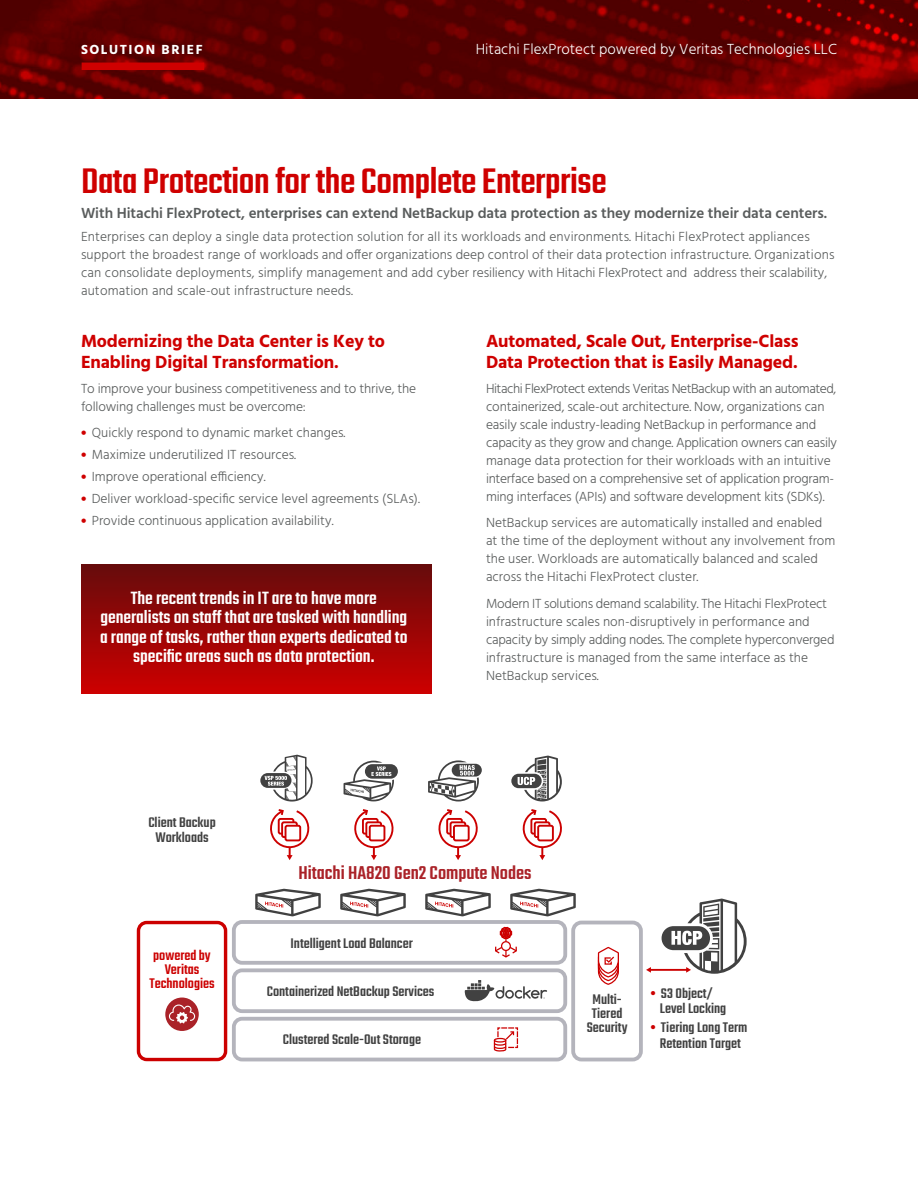
<style>
.page{position:relative;width:918px;height:1188px;background:#fff}
.page>*{position:absolute;margin:0;border:0;box-sizing:border-box;transform-origin:0 0}
.SubHead_Bold_Red{font:500 39px "Teko";letter-spacing:-.01em;color:#cf0000}
.t1{font:500 20.4px "Teko";color:#aa2228}
.t2{font:500 19.5px/19.5px "Teko";color:#fff;text-align:center}
.SubHead_Bold_Red-2{font:700 18px/21px "Hind";letter-spacing:-.01em;color:#cf0000}
.t3{font:500 15.3px/15.3px "Teko";color:#414141;text-align:center}
.t4{font:500 15.3px/14.1px "Teko";color:#c00;text-align:center}
.Small_Subhead{font:600 15px "Hind";letter-spacing:-.005em;color:#595c5c}
.t5{font:300 15px "Hind";color:#fff}
.t6{font:300 13.5px/18px "Hind";color:#595c5c}
.t7{font:700 13.5px "Hind";letter-spacing:.115em;color:#fff}
.s1{font-family:"N Haas Grotesk DS Pro 95 Blk";font-weight:400;color:#cf0000}
.s2{color:#c00}
</style>
<div class="page">
<img style="left:0;top:0;width:918px;height:98px">
<div style="left:81px;top:564px;width:351px;height:129px;background:linear-gradient(to bottom,#650c0c,#cd0000)"></div>
<svg style="left:493px;top:1027px;width:26px;height:25px"></svg>
<div style="left:232px;top:920px;width:335px;height:45px;border:4px solid #b4b4bc;border-radius:8px"></div>
<div style="left:232px;top:968px;width:335px;height:45px;border:4px solid #b4b4bc;border-radius:8px"></div>
<div style="left:232px;top:1017px;width:335px;height:44px;border:4px solid #b4b4bc;border-radius:8px"></div>
<div style="left:571px;top:921px;width:72px;height:140px;border:4px solid #b4b4bc;border-radius:8px"></div>
<div style="left:137px;top:921px;width:90px;height:140px;border:3px solid #c00;border-radius:8px"></div>
<hr style="left:650px;top:969px;width:37px;height:2px;background:#c00">
<svg style="left:646px;top:967px;width:5px;height:6px"></svg>
<svg style="left:662px;top:899px;width:85px;height:75px"></svg>
<svg style="left:255px;top:889px;width:66px;height:27px"></svg>
<svg style="left:340px;top:889px;width:66px;height:27px"></svg>
<svg style="left:425px;top:889px;width:66px;height:27px"></svg>
<svg style="left:510px;top:889px;width:66px;height:27px"></svg>
<svg style="left:522px;top:809px;width:40px;height:51px"></svg>
<svg style="left:511px;top:756px;width:51px;height:45px"></svg>
<svg style="left:438px;top:809px;width:40px;height:51px"></svg>
<svg style="left:428px;top:760px;width:54px;height:42px"></svg>
<svg style="left:354px;top:809px;width:40px;height:51px"></svg>
<svg style="left:344px;top:761px;width:54px;height:40px"></svg>
<svg style="left:260px;top:755px;width:53px;height:47px"></svg>
<svg style="left:270px;top:809px;width:40px;height:51px"></svg>
<svg style="left:597px;top:946px;width:22px;height:39px"></svg>
<svg style="left:465px;top:980px;width:82px;height:21px"></svg>
<div style="left:165px;top:998px;width:34px;height:33px;background:#aa2228;border-radius:50%"></div>
<svg style="left:169px;top:1005px;width:26px;height:18px"></svg>
<svg style="left:495px;top:927px;width:22px;height:31px"></svg>
<div style="left:82px;top:63px;width:122px;height:7px;background:#cf0000"></div>
<p class="t7" style="left:81px;top:41px;width:123px">SOLUTION BRIEF</p>
<p class="t5" style="left:476px;top:39px;width:363px">Hitachi FlexProtect powered by Veritas Technologies LLC</p>
<p class="SubHead_Bold_Red" style="left:81px;top:158px;width:527px">Data Protection for the Complete Enterprise</p>
<p class="Small_Subhead" style="left:81px;top:202px;width:748px">With Hitachi FlexProtect, enterprises can extend NetBackup data protection as they modernize their data centers.</p>
<p class="t6" style="left:81px;top:228px;width:755px">Enterprises can deploy a single data protection solution for all its workloads and environments. Hitachi FlexProtect appliances support the broadest range of workloads and offer organizations deep control of their data protection infrastructure. Organizations can consolidate deployments, simplify management and add cyber resiliency with Hitachi FlexProtect and address their scalability, automation and scale-out infrastructure needs.</p>
<p class="SubHead_Bold_Red-2" style="left:81px;top:330px;width:306px">Modernizing the Data Center is Key to<br>Enabling Digital Transformation.</p>
<p class="t6" style="left:81px;top:380px;width:337px">To improve your business competitiveness and to thrive, the following challenges must be overcome:</p>
<p class="t6" style="left:81px;top:425px;width:266px"><span class="s1">•</span> Quickly respond to dynamic market changes.</p>
<p class="t6" style="left:81px;top:447px;width:217px"><span class="s1">•</span> Maximize underutilized IT resources.</p>
<p class="t6" style="left:81px;top:468px;width:186px"><span class="s1">•</span> Improve operational efficiency.</p>
<p class="t6" style="left:81px;top:490px;width:340px"><span class="s1">•</span> Deliver workload-specific service level agreements (SLAs).</p>
<p class="t6" style="left:81px;top:512px;width:254px"><span class="s1">•</span> Provide continuous application availability.</p>
<p class="t2" style="left:100px;top:590px;width:309px">The recent trends in IT are to have more generalists on staff that are tasked with handling a range of tasks, rather than experts dedicated to specific areas such as data protection.</p>
<p class="t3" style="left:148px;top:815px;width:69px">Client Backup<br>Workloads</p>
<p class="SubHead_Bold_Red-2" style="left:486px;top:330px;width:314px">Automated, Scale Out, Enterprise-Class<br>Data Protection that is Easily Managed.</p>
<p class="t6" style="left:486px;top:380px;width:353px">Hitachi FlexProtect extends Veritas NetBackup with an automated, containerized, scale-out architecture. Now, organizations can easily scale industry-leading NetBackup in performance and capacity as they grow and change. Application owners can easily manage data protection for their workloads with an intuitive interface based on a comprehensive set of application program&shy;ming interfaces (APIs) and software development kits (SDKs).</p>
<p class="t6" style="left:486px;top:515px;width:351px">NetBackup services are automatically installed and enabled at the time of the deployment without any involvement from the user. Workloads are automatically balanced and scaled across the Hitachi FlexProtect cluster.</p>
<p class="t6" style="left:486px;top:595px;width:350px">Modern IT solutions demand scalability. The Hitachi FlexProtect infrastructure scales non-disruptively in performance and capacity by simply adding nodes. The complete hyperconverged infrastructure is managed from the same interface as the NetBackup services.</p>
<p class="t4" style="left:149px;top:950px;width:67px">powered by<br>Veritas<br>Technologies</p>
<p class="t1" style="left:298px;top:861px;width:235px">Hitachi HA820 Gen2 Compute Nodes</p>
<p class="t3" style="left:291px;top:936px;width:124px">Intelligent Load Balancer</p>
<p class="t3" style="left:267px;top:984px;width:169px">Containerized NetBackup Services</p>
<p class="t3" style="left:283px;top:1033px;width:140px">Clustered Scale-Out Storage</p>
<p class="t3" style="left:587px;top:993px;width:42px;line-height:14.1px">Multi-<br>Tiered<br>Security</p>
<p class="t3" style="left:660px;top:987px;width:68px;text-align:left;text-indent:-10px"><span class="s2">•</span> S3 Object/<br>Level Locking</p>
<p class="t3" style="left:650px;top:1021px;width:99px"><span class="s2">•</span> Tiering Long Term<br>Retention Target</p>
</div>
